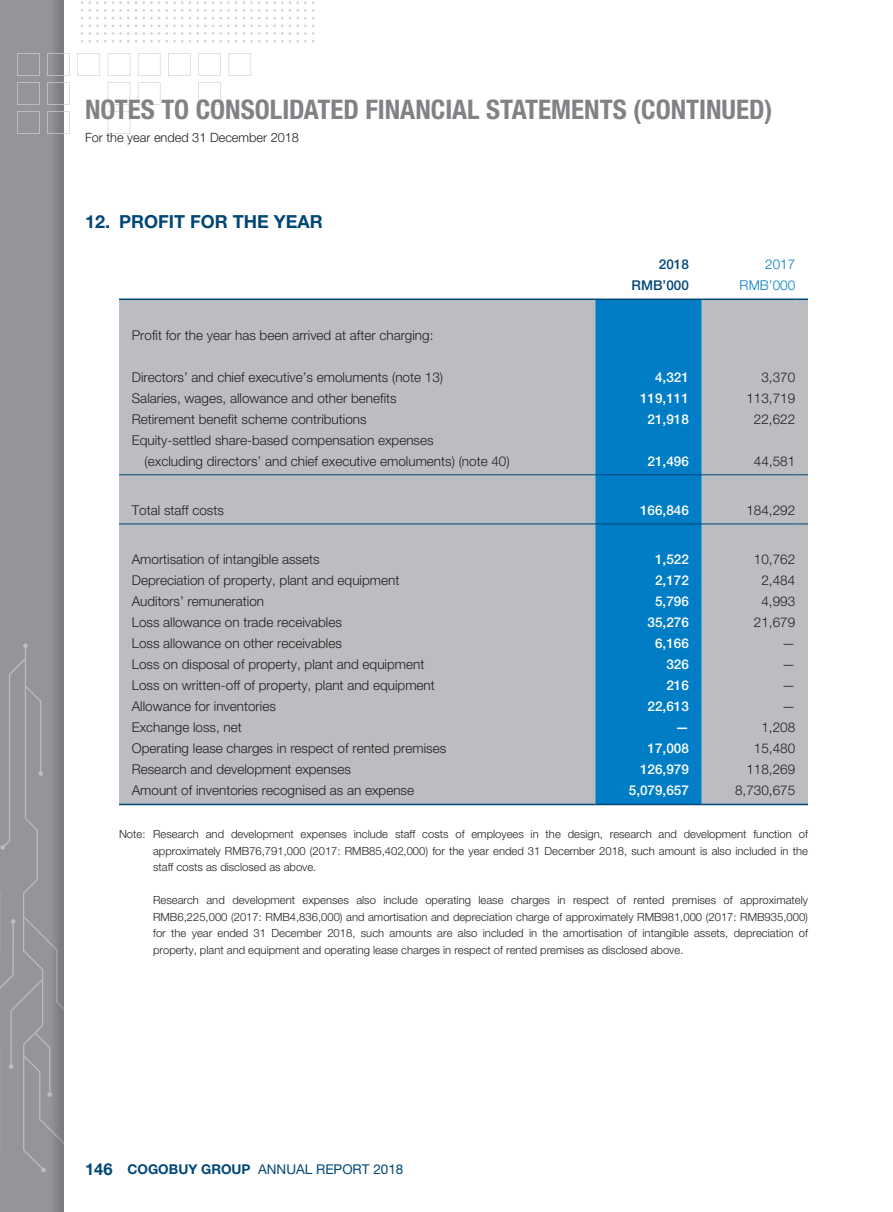
<style>
.page{position:relative;width:893px;height:1212px;background:#fff}
.page>*{position:absolute;margin:0;border:0;box-sizing:border-box;transform-origin:0 0}
.t1{font:700 condensed 27px "Helvetica Neue LT Std";color:#808285}
.t2{font:700 18px "Helvetica Neue LT Std";color:#004776}
.t3{font:300 13.5px/21px "Helvetica Neue LT Std";color:#231f20}
.t4{font:500 13.5px "Helvetica Neue LT Std";color:#fff}
.t5{font:13.5px "Helvetica Neue LT Std";color:#004776}
.t6{font:500 13.5px "Helvetica Neue LT Std";color:#004776}
.t7{font:300 13.5px "Helvetica Neue LT Std";color:#007dc4}
.t8{font:300 12.75px "Helvetica Neue LT Std";color:#231f20}
.t9{font:300 11.25px/16.5px "Helvetica Neue LT Std";color:#231f20;text-align:justify}
.s1{font-weight:700;font-size:16.5px}
.s2{font-weight:700}
</style>
<div class="page">
<div style="left:0;top:0;width:77px;height:1212px;background:#231f20;opacity:.2"></div>
<svg style="left:108px;top:111px;width:22px;height:23px"></svg>
<svg style="left:47px;top:111px;width:23px;height:23px"></svg>
<svg style="left:17px;top:111px;width:23px;height:23px"></svg>
<svg style="left:198px;top:82px;width:23px;height:23px"></svg>
<svg style="left:138px;top:82px;width:23px;height:23px"></svg>
<svg style="left:108px;top:82px;width:22px;height:23px"></svg>
<svg style="left:47px;top:82px;width:23px;height:23px"></svg>
<svg style="left:17px;top:82px;width:23px;height:23px"></svg>
<svg style="left:228px;top:53px;width:23px;height:23px"></svg>
<svg style="left:198px;top:53px;width:23px;height:23px"></svg>
<svg style="left:168px;top:53px;width:23px;height:23px"></svg>
<svg style="left:138px;top:53px;width:23px;height:23px"></svg>
<svg style="left:108px;top:53px;width:22px;height:23px"></svg>
<svg style="left:77px;top:53px;width:23px;height:23px"></svg>
<svg style="left:47px;top:53px;width:23px;height:23px"></svg>
<svg style="left:17px;top:53px;width:23px;height:23px"></svg>
<svg style="left:243px;top:25px;width:71px;height:18px"></svg>
<svg style="left:112px;top:25px;width:125px;height:18px"></svg>
<svg style="left:81px;top:25px;width:25px;height:18px"></svg>
<svg style="left:243px;top:1px;width:71px;height:18px"></svg>
<svg style="left:112px;top:1px;width:125px;height:18px"></svg>
<svg style="left:81px;top:1px;width:25px;height:18px"></svg>
<div style="left:119px;top:300px;width:689px;height:504px;background:#bcbdc0"></div>
<div style="left:595px;top:300px;width:107px;height:504px;background:#007dc4"></div>
<hr style="left:119px;top:474px;width:476px;height:1px;background:#004776">
<hr style="left:595px;top:474px;width:94px;height:1px;background:#004776">
<svg style="left:689px;top:474px;width:13px;height:1px"></svg>
<hr style="left:702px;top:474px;width:93px;height:1px;background:#004776">
<svg style="left:795px;top:474px;width:13px;height:1px"></svg>
<hr style="left:119px;top:523px;width:476px;height:1px;background:#004776">
<hr style="left:595px;top:523px;width:94px;height:1px;background:#004776">
<svg style="left:689px;top:523px;width:13px;height:1px"></svg>
<hr style="left:702px;top:523px;width:93px;height:1px;background:#004776">
<svg style="left:795px;top:523px;width:13px;height:1px"></svg>
<hr style="left:119px;top:804px;width:476px;height:1px;background:#004776">
<hr style="left:595px;top:804px;width:94px;height:1px;background:#004776">
<svg style="left:689px;top:804px;width:13px;height:1px"></svg>
<hr style="left:702px;top:804px;width:93px;height:1px;background:#004776">
<svg style="left:795px;top:804px;width:13px;height:1px"></svg>
<hr style="left:119px;top:298px;width:476px;height:2px;background:#004776">
<hr style="left:595px;top:298px;width:94px;height:2px;background:#004776">
<svg style="left:689px;top:298px;width:13px;height:2px"></svg>
<hr style="left:702px;top:298px;width:93px;height:2px;background:#004776">
<svg style="left:795px;top:298px;width:13px;height:2px"></svg>
<h1 class="t1" style="left:85px;top:93px;width:689px">NOTES TO CONSOLIDATED FINANCIAL STATEMENTS (CONTINUED)</h1>
<p class="t8" style="left:85px;top:129px;width:216px">For the year ended 31 December 2018</p>
<h2 class="t2" style="left:85px;top:210px;width:239px">12. PROFIT FOR THE YEAR</h2>
<p class="t6" style="left:659px;top:256px;width:32px">2018</p>
<p class="t7" style="left:765px;top:256px;width:32px">2017</p>
<p class="t6" style="left:632px;top:277px;width:59px">RMB’000</p>
<p class="t7" style="left:740px;top:277px;width:57px">RMB’000</p>
<p class="t3" style="left:132px;top:324px;width:303px">Profit for the year has been arrived at after charging:</p>
<p class="t3" style="left:132px;top:366px;width:313px">Directors’ and chief executive’s emoluments (note 13)</p>
<p class="t4" style="left:655px;top:369px;width:35px">4,321</p>
<p class="t3" style="left:761px;top:366px;width:35px">3,370</p>
<p class="t3" style="left:132px;top:387px;width:266px">Salaries, wages, allowance and other benefits</p>
<p class="t4" style="left:640px;top:390px;width:50px">119,111</p>
<p class="t3" style="left:746px;top:387px;width:50px">113,719</p>
<p class="t3" style="left:132px;top:408px;width:236px">Retirement benefit scheme contributions</p>
<p class="t4" style="left:648px;top:411px;width:43px">21,918</p>
<p class="t3" style="left:754px;top:408px;width:43px">22,622</p>
<p class="t3" style="left:145px;top:429px;width:367px;text-indent:-13px">Equity-settled share-based compensation expenses<br>(excluding directors’ and chief executive emoluments) (note 40)</p>
<p class="t4" style="left:648px;top:453px;width:43px">21,496</p>
<p class="t3" style="left:754px;top:450px;width:43px">44,581</p>
<p class="t3" style="left:132px;top:499px;width:94px">Total staff costs</p>
<p class="t4" style="left:640px;top:502px;width:50px">166,846</p>
<p class="t3" style="left:746px;top:499px;width:50px">184,292</p>
<p class="t3" style="left:132px;top:548px;width:189px">Amortisation of intangible assets</p>
<p class="t4" style="left:655px;top:551px;width:35px">1,522</p>
<p class="t3" style="left:754px;top:548px;width:43px">10,762</p>
<p class="t3" style="left:132px;top:569px;width:269px">Depreciation of property, plant and equipment</p>
<p class="t4" style="left:655px;top:572px;width:35px">2,172</p>
<p class="t3" style="left:761px;top:569px;width:35px">2,484</p>
<p class="t3" style="left:132px;top:590px;width:134px">Auditors’ remuneration</p>
<p class="t4" style="left:655px;top:593px;width:35px">5,796</p>
<p class="t3" style="left:761px;top:590px;width:35px">4,993</p>
<p class="t3" style="left:132px;top:611px;width:212px">Loss allowance on trade receivables</p>
<p class="t4" style="left:648px;top:614px;width:43px">35,276</p>
<p class="t3" style="left:754px;top:611px;width:43px">21,679</p>
<p class="t3" style="left:132px;top:632px;width:212px">Loss allowance on other receivables</p>
<p class="t4" style="left:655px;top:635px;width:35px">6,166</p>
<p class="t3" style="left:782px;top:632px;width:15px">—</p>
<p class="t3" style="left:132px;top:653px;width:294px">Loss on disposal of property, plant and equipment</p>
<p class="t4" style="left:666px;top:656px;width:24px">326</p>
<p class="t3" style="left:782px;top:653px;width:15px">—</p>
<p class="t3" style="left:132px;top:674px;width:305px">Loss on written-off of property, plant and equipment</p>
<p class="t4" style="left:666px;top:677px;width:24px">216</p>
<p class="t3" style="left:782px;top:674px;width:15px">—</p>
<p class="t3" style="left:132px;top:695px;width:146px">Allowance for inventories</p>
<p class="t4" style="left:648px;top:698px;width:43px">22,613</p>
<p class="t3" style="left:782px;top:695px;width:15px">—</p>
<p class="t3" style="left:132px;top:716px;width:112px">Exchange loss, net</p>
<p class="t4" style="left:675px;top:719px;width:15px">—</p>
<p class="t3" style="left:761px;top:716px;width:35px">1,208</p>
<p class="t3" style="left:132px;top:737px;width:316px">Operating lease charges in respect of rented premises</p>
<p class="t4" style="left:648px;top:740px;width:43px">17,008</p>
<p class="t3" style="left:754px;top:737px;width:43px">15,480</p>
<p class="t3" style="left:132px;top:758px;width:221px">Research and development expenses</p>
<p class="t4" style="left:640px;top:761px;width:50px">126,979</p>
<p class="t3" style="left:746px;top:758px;width:50px">118,269</p>
<p class="t3" style="left:132px;top:779px;width:284px">Amount of inventories recognised as an expense</p>
<p class="t4" style="left:629px;top:782px;width:62px">5,079,657</p>
<p class="t3" style="left:735px;top:779px;width:62px">8,730,675</p>
<p class="t9" style="left:153px;top:826px;width:656px;text-indent:-34px">Note: Research and development expenses include staff costs of employees in the design, research and development function of approximately RMB76,791,000 (2017: RMB85,402,000) for the year ended 31 December 2018, such amount is also included in the staff costs as disclosed as above.</p>
<p class="t9" style="left:153px;top:892px;width:656px">Research and development expenses also include operating lease charges in respect of rented premises of approximately RMB6,225,000 (2017: RMB4,836,000) and amortisation and depreciation charge of approximately RMB981,000 (2017: RMB935,000) for the year ended 31 December 2018, such amounts are also included in the amortisation of intangible assets, depreciation of property, plant and equipment and operating lease charges in respect of rented premises as disclosed above.</p>
<p class="t5" style="left:85px;top:1161px;width:320px"><span class="s1">146</span> <span class="s2">COGOBUY GROUP</span> ANNUAL REPORT 2018</p>
</div>
